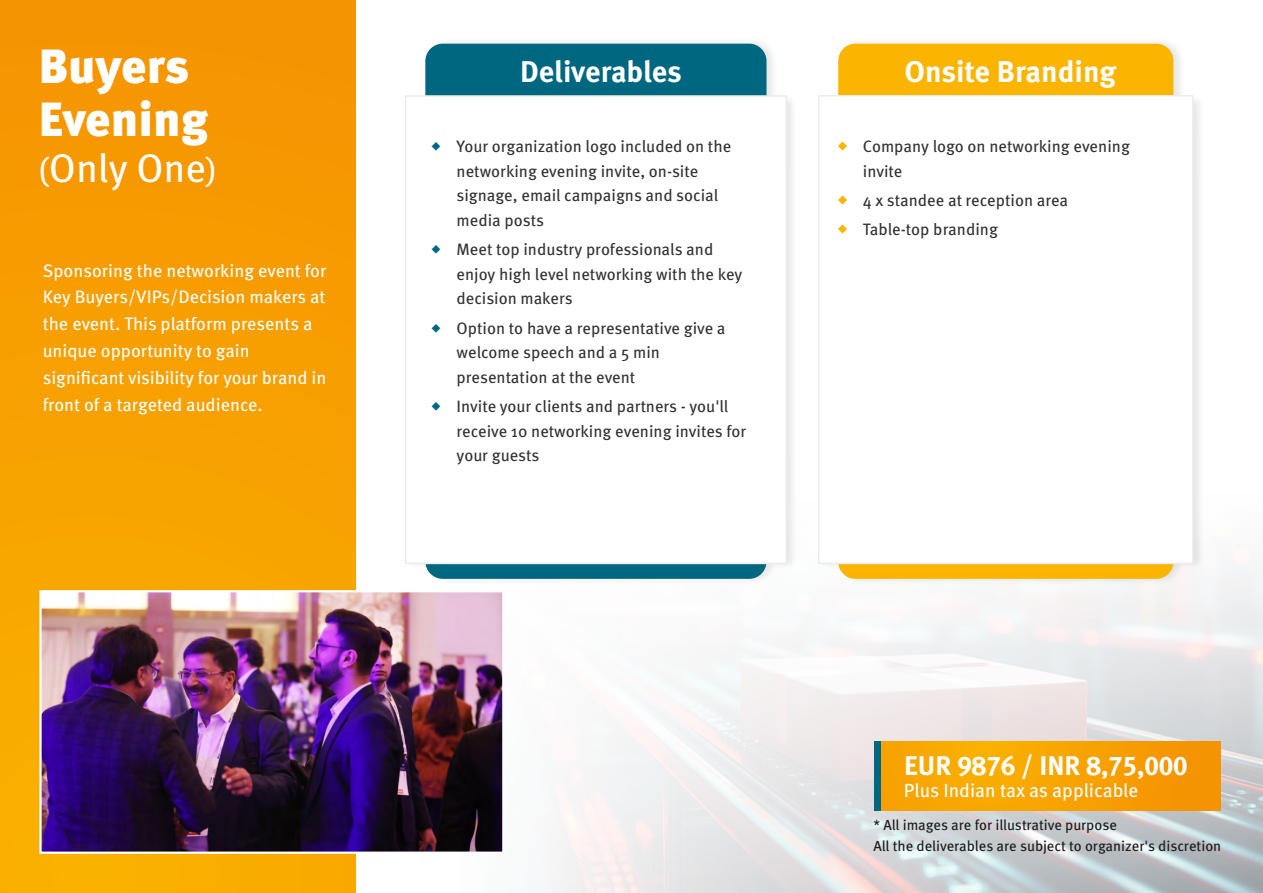
<style>
.page{position:relative;width:1263px;height:893px;background:#fff}
.page>*{position:absolute;margin:0;border:0;box-sizing:border-box;transform-origin:0 0}
.t1{font:900 48px/52.9px "Meta OT";letter-spacing:-.005em;color:#fff}
.t2{font:39.9px "Meta Hebrew";color:#fff}
.t3{font:700 30px "Meta Hebrew";letter-spacing:-.005em;color:#fff}
.t4{font:27px "Meta Plus Bold Caps";color:#fff}
.t5{font:19.05px "Meta Hebrew";color:#fff}
.t6{font:18px/26.8px "Meta Hebrew";color:#fff}
.t7{font:16.5px/24.6px "Meta Hebrew";color:#313130}
.t8{font:14.55px/21.6px "Meta Hebrew";color:#1a1a1a}
.s1{font-size:33px}
.s2{font-family:"Meta Pro";font-weight:700}
</style>
<div class="page">
<img style="left:355px;top:305px;width:908px;height:588px">
<img style="left:404px;top:42px;width:395px;height:544px">
<div style="left:425px;top:44px;width:341px;height:535px;background:#006780;border-radius:17px"></div>
<div style="left:404px;top:94px;width:384px;height:471px;background:#fff"></div>
<img style="left:818px;top:42px;width:387px;height:544px">
<div style="left:838px;top:44px;width:335px;height:535px;background:#fbb400;border-radius:17px"></div>
<div style="left:817px;top:94px;width:377px;height:471px;background:#fff"></div>
<div style="left:0;top:0;width:355px;height:893px;background:linear-gradient(to bottom,#f59302,#fab100)"></div>
<img style="left:42px;top:593px;width:459px;height:258px">
<div style="left:39px;top:590px;width:465px;height:264px;border:2px solid #fff"></div>
<div style="left:874px;top:741px;width:346px;height:70px;background:#006780"></div>
<div style="left:881px;top:741px;width:339px;height:70px;background:linear-gradient(to right,#f9ae00,#f59602)"></div>
<svg style="left:432px;top:142px;width:8px;height:9px"></svg>
<svg style="left:432px;top:245px;width:8px;height:9px"></svg>
<svg style="left:432px;top:324px;width:8px;height:8px"></svg>
<svg style="left:432px;top:402px;width:8px;height:9px"></svg>
<svg style="left:838px;top:141px;width:9px;height:10px"></svg>
<svg style="left:838px;top:195px;width:9px;height:10px"></svg>
<svg style="left:838px;top:225px;width:9px;height:9px"></svg>
<h1 class="t1" style="left:39px;top:45px;width:171px">Buyers<br>Evening</h1>
<h2 class="t2" style="left:39px;top:152px;width:179px"><span class="s1">(</span>Only One<span class="s1">)</span></h2>
<p class="t6" style="left:43px;top:259px;width:285px">Sponsoring the networking event for Key Buyers/VIPs/Decision makers at the event. This platform presents a unique opportunity to gain significant visibility for your brand in front of a targeted audience.</p>
<h3 class="t3" style="left:520px;top:60px;width:163px">Deliverables</h3>
<h3 class="t3" style="left:904px;top:60px;width:213px">Onsite Branding</h3>
<p class="t7" style="left:457px;top:135px;width:276px">Your organization logo included on the networking evening invite, on-site signage, email campaigns and social media posts</p>
<p class="t7" style="left:457px;top:239px;width:287px">Meet top industry professionals and enjoy high level networking with the key decision makers</p>
<p class="t7" style="left:457px;top:317px;width:270px">Option to have a representative give a welcome speech and a 5 min presentation at the event</p>
<p class="t7" style="left:457px;top:396px;width:291px">Invite your clients and partners - you'll receive 10 networking evening invites for your guests</p>
<p class="t7" style="left:863px;top:135px;width:268px">Company logo on networking evening invite</p>
<p class="t7" style="left:863px;top:187px;width:207px;line-height:29.4px">4 x standee at reception area<br>Table-top branding</p>
<h3 class="t4" style="left:904px;top:754px;width:285px"><span class="s2">EUR</span> 9876 <span class="s2">/ INR</span> 8,75,000</h3>
<p class="t5" style="left:904px;top:783px;width:236px">Plus Indian tax as applicable</p>
<p class="t8" style="left:873px;top:815px;width:349px">* All images are for illustrative purpose<br>All the deliverables are subject to organizer's discretion</p>
</div>
